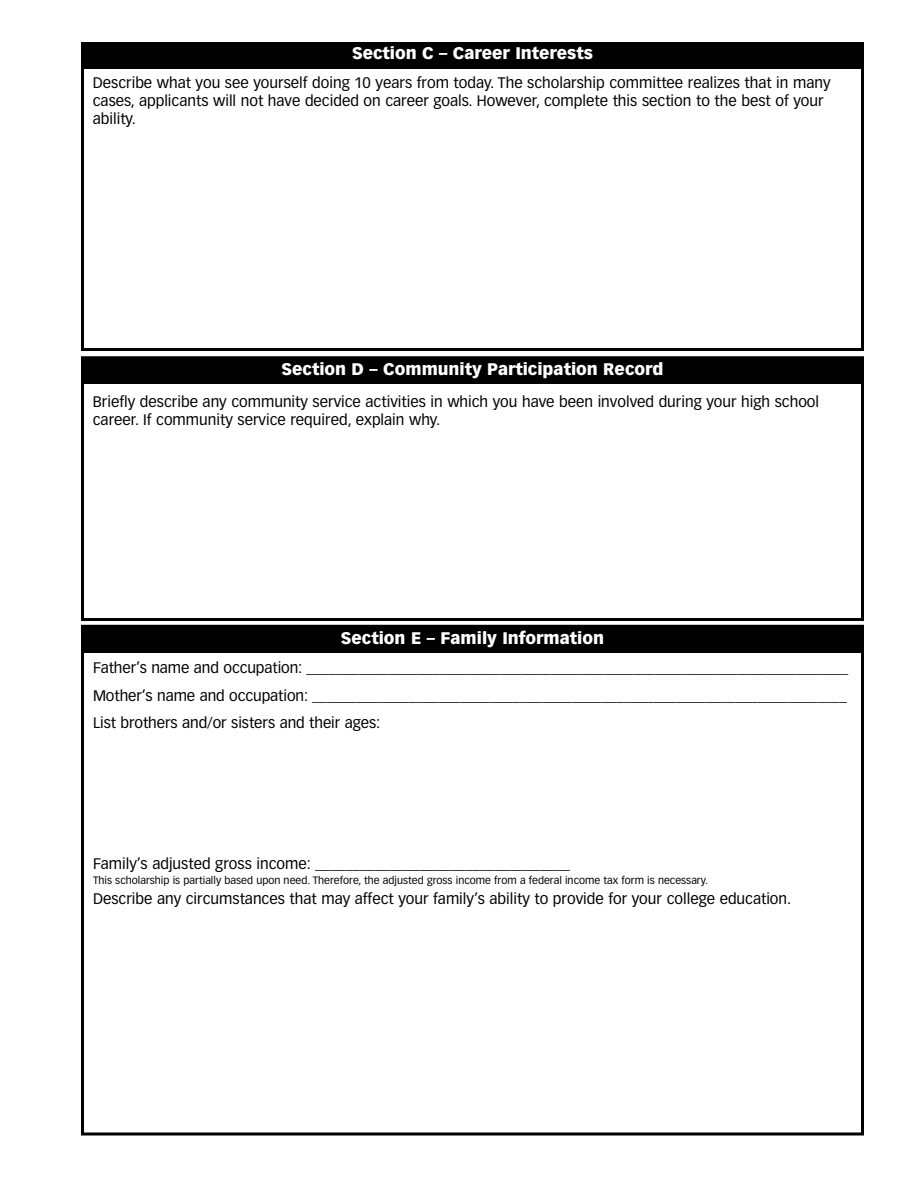
<style>
.page{position:relative;width:918px;height:1188px;background:#fff}
.page>*{position:absolute;margin:0;border:0;box-sizing:border-box;transform-origin:0 0}
.t1{font:900 16.5px "Vectora LT Std";color:#fff}
.t2{font:15px/18px "Vectora LT Std";color:#000}
.t3{font:10.5px "Vectora LT Std";color:#000}
</style>
<div class="page">
<div style="left:81px;top:625px;width:783px;height:511px;border:3px solid #000"></div>
<div style="left:81px;top:627px;width:783px;height:26px;background:#000"></div>
<div style="left:81px;top:356px;width:783px;height:265px;border:3px solid #000"></div>
<div style="left:81px;top:358px;width:783px;height:26px;background:#000"></div>
<div style="left:81px;top:42px;width:783px;height:309px;border:3px solid #000"></div>
<div style="left:81px;top:42px;width:783px;height:27px;background:#000"></div>
<p class="t1" style="left:352px;top:43px;width:242px">Section C – Career Interests</p>
<p class="t2" style="left:93px;top:74px;width:739px">Describe what you see yourself doing 10 years from today. The scholarship committee realizes that in many cases, applicants will not have decided on career goals. However, complete this section to the best of your ability.</p>
<p class="t1" style="left:281px;top:359px;width:384px">Section D – Community Participation Record</p>
<p class="t2" style="left:93px;top:393px;width:728px">Briefly describe any community service activities in which you have been involved during your high school career. If community service required, explain why.</p>
<p class="t1" style="left:341px;top:628px;width:265px">Section E – Family Information</p>
<p class="t2" style="left:93px;top:654px;width:757px;line-height:27.5px;text-align:justify">Father’s name and occupation: _________________________________________________________________________ Mother’s name and occupation: ________________________________________________________________________ List brothers and/or sisters and their ages:</p>
<p class="t2" style="left:93px;top:855px;width:479px">Family’s adjusted gross income: __________________________________</p>
<p class="t3" style="left:93px;top:874px;width:617px">This scholarship is partially based upon need. Therefore, the adjusted gross income from a federal income tax form is necessary.</p>
<p class="t2" style="left:93px;top:890px;width:700px">Describe any circumstances that may affect your family’s ability to provide for your college education.</p>
</div>
